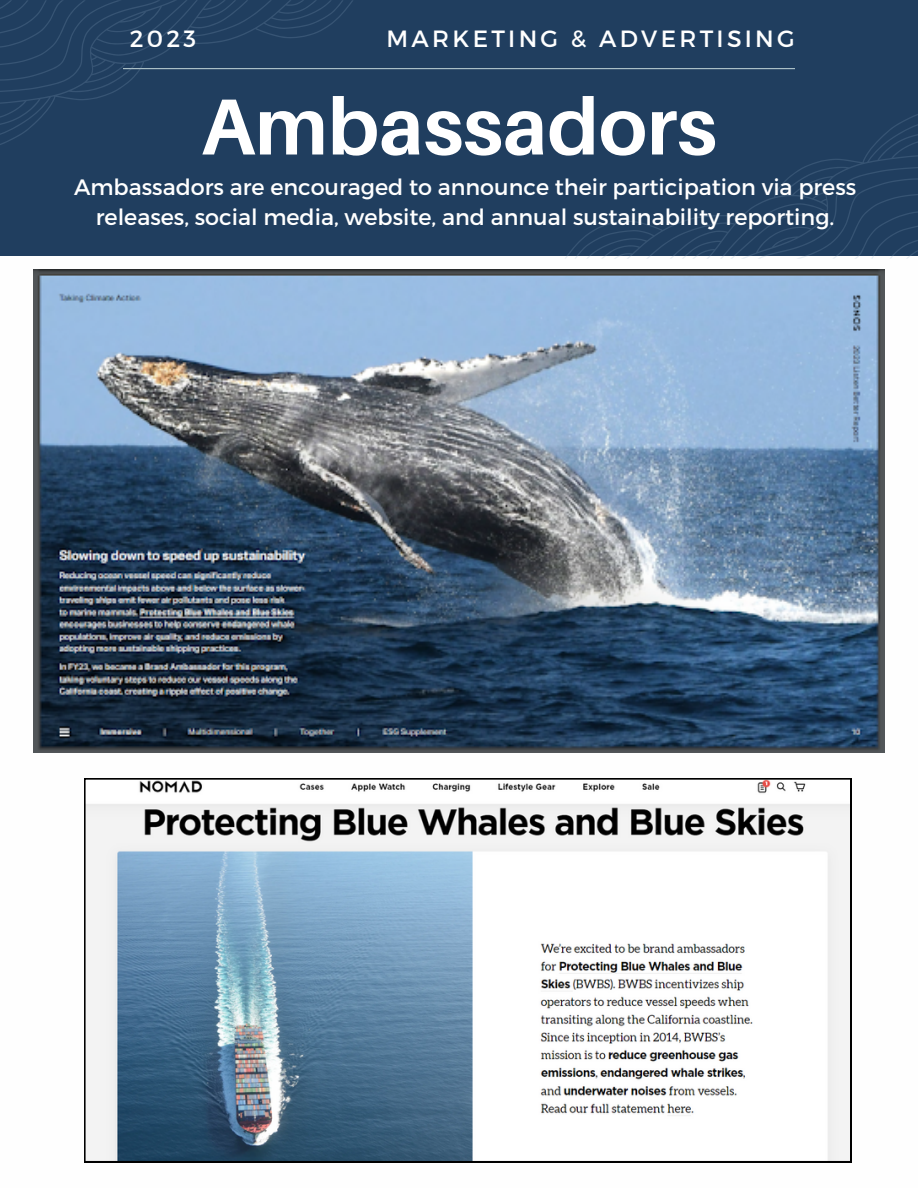
<style>
.page{position:relative;width:918px;height:1188px;background:#fff}
.page>*{position:absolute;margin:0;border:0;box-sizing:border-box;transform-origin:0 0}
.t1{font:700 79.5px "Aileron";color:#fff}
.t2{font:23.55px "Montserrat";letter-spacing:.14em;color:#fff}
.t3{font:22.2px/30.3px "Montserrat";color:#fff;text-align:center}
</style>
<div class="page">
<div style="left:0;top:0;width:918px;height:256px;background:#203e5f"></div>
<hr style="left:123px;top:68px;width:672px;height:1px;background:#b3c7cc">
<svg style="left:0;top:0;width:353px;height:145px"></svg>
<svg style="left:565px;top:114px;width:353px;height:145px"></svg>
<img style="left:34px;top:269px;width:850px;height:484px">
<svg style="left:84px;top:779px;width:767px;height:383px"></svg>
<p class="t2" style="left:130px;top:23px;width:68px">2023</p>
<p class="t2" style="left:387px;top:23px;width:410px">MARKETING &amp; ADVERTISING</p>
<h1 class="t1" style="left:201px;top:77px;width:517px">Ambassadors</h1>
<p class="t3" style="left:74px;top:171px;width:784px">Ambassadors are encouraged to announce their participation via press releases, social media, website, and annual sustainability reporting.</p>
</div>
